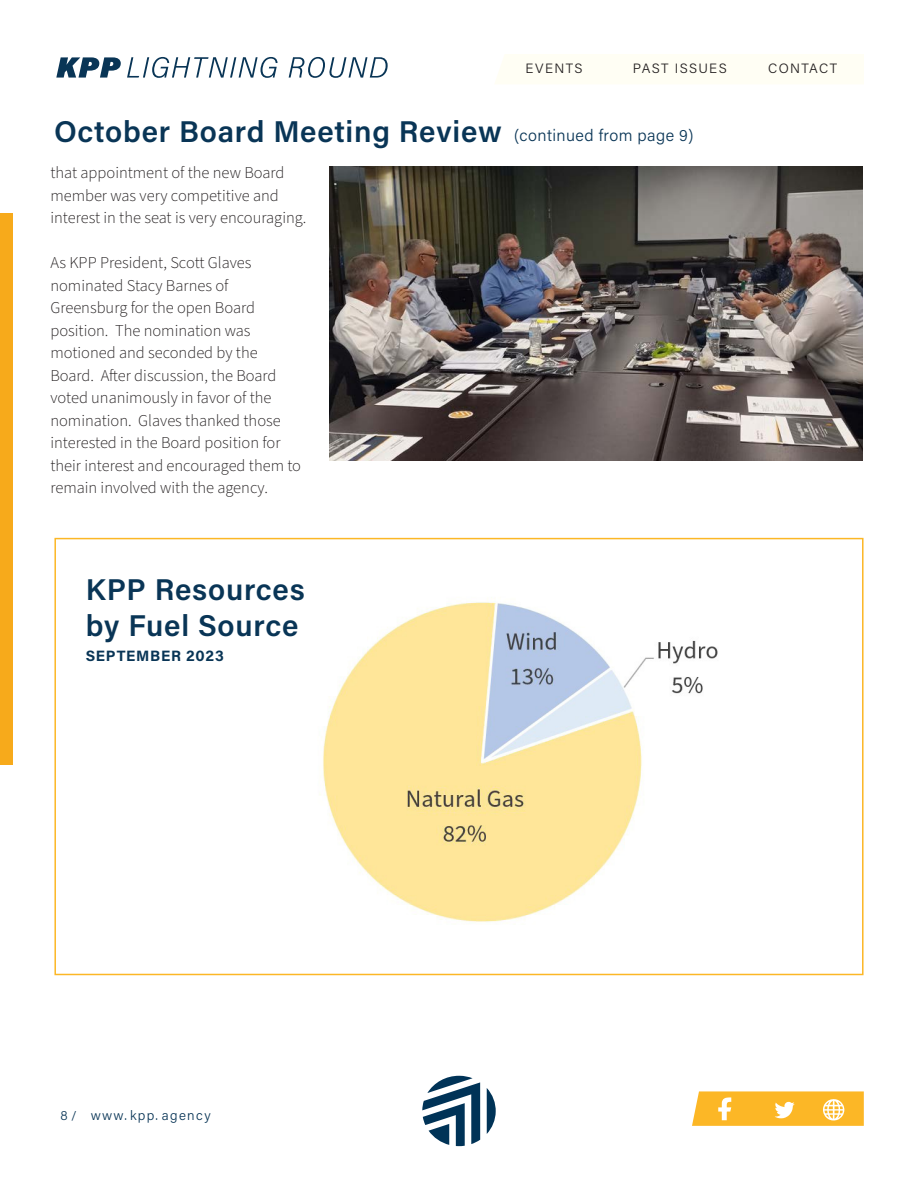
<style>
.page{position:relative;width:918px;height:1188px;background:#fff}
.page>*{position:absolute;margin:0;border:0;box-sizing:border-box;transform-origin:0 0}
.t1{font:600 30px/36px "Acumin Pro";letter-spacing:.025em;color:#093556}
.body_text{font:300 16.5px/22.5px "Source Sans Pro";color:#231f20}
.body_text-2{font:300 16.5px "Acumin Pro";letter-spacing:.025em;color:#093556}
.t2{font:700 15px "Acumin Pro";letter-spacing:.05em;color:#093556}
.t3{font:300 13.5px "Acumin Pro";letter-spacing:.105em;color:#231f20}
.t4{font:300 13.5px "Acumin Pro";letter-spacing:.1em;color:#093556}
.t5{font:300 12.75px "Acumin Pro";color:#093556}
</style>
<div class="page">
<div style="left:0;top:213px;width:12px;height:552px;background:#f7aa1b"></div>
<div style="left:495px;top:54px;width:369px;height:30px;background:#fffef4"></div>
<svg style="left:692px;top:1091px;width:172px;height:35px;background:#fcc043"></svg>
<svg style="left:56px;top:57px;width:65px;height:21px"></svg>
<svg style="left:127px;top:57px;width:151px;height:21px"></svg>
<svg style="left:289px;top:57px;width:99px;height:21px"></svg>
<svg style="left:422px;top:1076px;width:58px;height:70px"></svg>
<svg style="left:487px;top:1088px;width:9px;height:46px"></svg>
<div style="left:54px;top:538px;width:810px;height:437px;border:2px solid #fcb726"></div>
<img style="left:329px;top:166px;width:533px;height:294px">
<img style="left:319px;top:602px;width:399px;height:320px">
<p class="t3" style="left:525px;top:59px;width:59px">EVENTS</p>
<p class="t3" style="left:633px;top:59px;width:95px">PAST ISSUES</p>
<p class="t3" style="left:768px;top:59px;width:71px">CONTACT</p>
<p class="t1" style="left:54px;top:113px;width:449px">October Board Meeting Review</p>
<p class="body_text-2" style="left:514px;top:124px;width:181px">(continued from page 9)</p>
<p class="body_text" style="left:50px;top:162px;width:258px">that appointment of the new Board member was very competitive and interest in the seat is very encouraging.</p>
<p class="body_text" style="left:50px;top:252px;width:252px">As KPP President, Scott Glaves nominated Stacy Barnes of<br>Greensburg for the open Board position. The nomination was motioned and seconded by the<br>Board. After discussion, the Board voted unanimously in favor of the nomination. Glaves thanked those interested in the Board position for their interest and encouraged them to remain involved with the agency.</p>
<p class="t1" style="left:86px;top:570px;width:221px">KPP Resources by Fuel Source</p>
<p class="t2" style="left:86px;top:646px;width:139px">SEPTEMBER 2023</p>
<p class="t5" style="left:60px;top:1106px;width:18px">8 /</p>
<p class="t4" style="left:91px;top:1106px;width:121px">www. kpp. agency</p>
</div>
